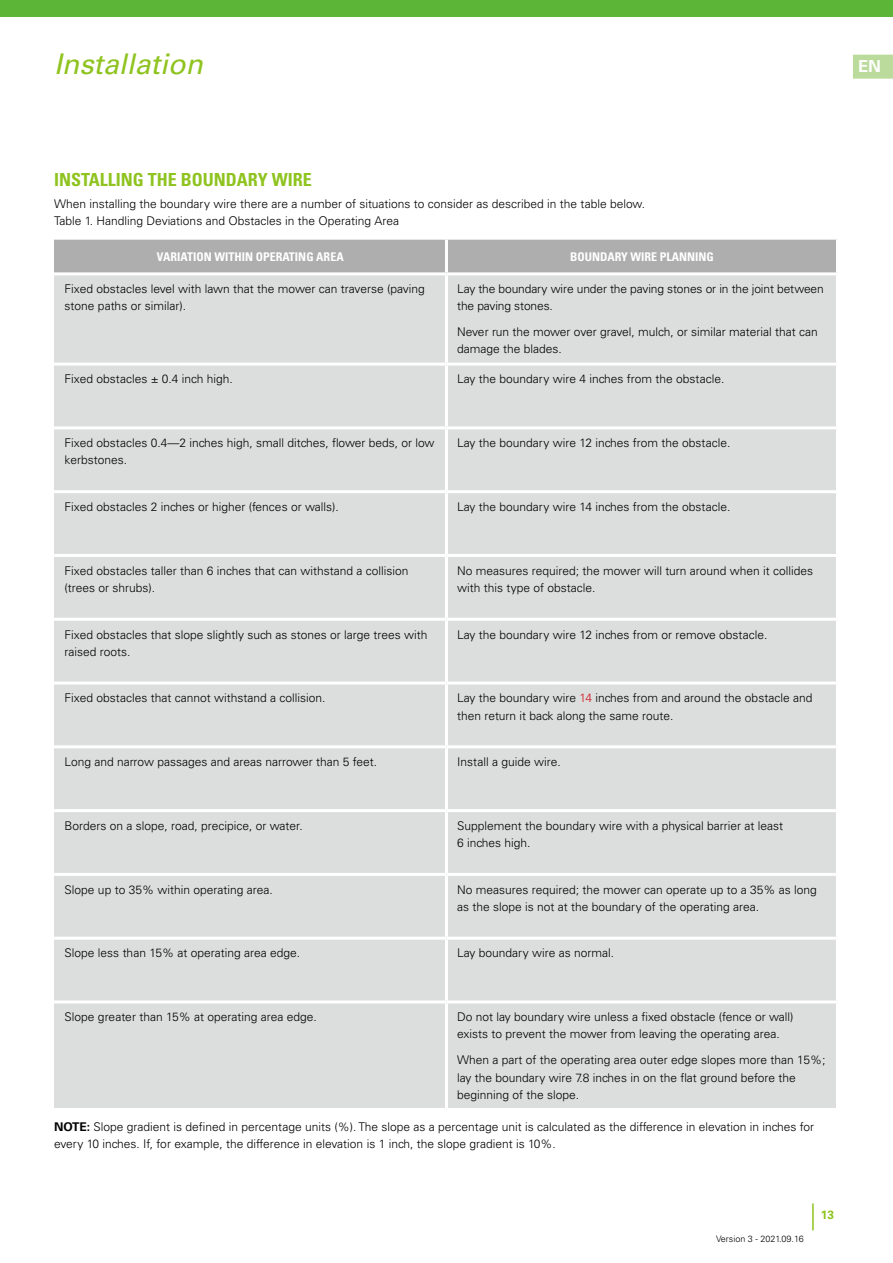
<style>
.page{position:relative;width:893px;height:1263px;background:#fff}
.page>*{position:absolute;margin:0;border:0;box-sizing:border-box;transform-origin:0 0}
.t1{font:italic 28.5px "Univers LT Std";color:#8fc31f}
.t2{font:700 condensed 18px "Univers LT Std";color:#8fc31f}
.t3{font:700 16.5px "Univers LT Std";color:#fff}
.t4{font:300 12px/17.2px "Univers LT Std";color:#000}
.t5{font:700 condensed 12px "Univers LT Std";color:#fff}
.t6{font:700 12px "Univers LT Std";color:#8fc31f}
.t7{font:300 9px "Univers LT Std";color:#000}
.s1{color:#d0121b}
.s2{font-weight:700}
</style>
<div class="page">
<div style="left:0;top:0;width:893px;height:17px;background:#5cb537"></div>
<hr style="left:812px;top:1203px;width:2px;height:27px;background:#8fc31f">
<svg style="left:853px;top:54px;width:40px;height:25px"></svg>
<div style="left:54px;top:240px;width:782px;height:32px;background:#aeaeaf"></div>
<div style="left:54px;top:275px;width:782px;height:833px;background:#dcdddd"></div>
<hr style="left:445px;top:240px;width:3px;height:32px;background:#fff">
<hr style="left:445px;top:275px;width:3px;height:88px;background:#fff">
<hr style="left:54px;top:363px;width:392px;height:3px;background:#fff">
<hr style="left:446px;top:363px;width:393px;height:3px;background:#fff">
<hr style="left:445px;top:366px;width:3px;height:60px;background:#fff">
<hr style="left:445px;top:429px;width:3px;height:61px;background:#fff">
<hr style="left:54px;top:490px;width:392px;height:3px;background:#fff">
<hr style="left:446px;top:490px;width:393px;height:3px;background:#fff">
<hr style="left:445px;top:493px;width:3px;height:61px;background:#fff">
<hr style="left:54px;top:554px;width:392px;height:3px;background:#fff">
<hr style="left:446px;top:554px;width:393px;height:3px;background:#fff">
<hr style="left:445px;top:557px;width:3px;height:61px;background:#fff">
<hr style="left:54px;top:618px;width:392px;height:3px;background:#fff">
<hr style="left:446px;top:618px;width:393px;height:3px;background:#fff">
<hr style="left:445px;top:621px;width:3px;height:60px;background:#fff">
<hr style="left:54px;top:681px;width:392px;height:3px;background:#fff">
<hr style="left:446px;top:681px;width:393px;height:3px;background:#fff">
<hr style="left:445px;top:684px;width:3px;height:61px;background:#fff">
<hr style="left:54px;top:745px;width:392px;height:3px;background:#fff">
<hr style="left:446px;top:745px;width:393px;height:3px;background:#fff">
<hr style="left:445px;top:748px;width:3px;height:61px;background:#fff">
<hr style="left:54px;top:809px;width:392px;height:3px;background:#fff">
<hr style="left:446px;top:809px;width:393px;height:3px;background:#fff">
<hr style="left:445px;top:812px;width:3px;height:61px;background:#fff">
<hr style="left:54px;top:873px;width:392px;height:3px;background:#fff">
<hr style="left:446px;top:873px;width:393px;height:3px;background:#fff">
<hr style="left:445px;top:876px;width:3px;height:61px;background:#fff">
<hr style="left:54px;top:937px;width:392px;height:3px;background:#fff">
<hr style="left:446px;top:937px;width:393px;height:3px;background:#fff">
<hr style="left:445px;top:940px;width:3px;height:60px;background:#fff">
<hr style="left:54px;top:1000px;width:392px;height:3px;background:#fff">
<hr style="left:446px;top:1000px;width:393px;height:3px;background:#fff">
<hr style="left:445px;top:1003px;width:3px;height:105px;background:#fff">
<hr style="left:54px;top:426px;width:392px;height:3px;background:#fff">
<hr style="left:446px;top:426px;width:393px;height:3px;background:#fff">
<h1 class="t1" style="left:54px;top:47px;width:150px">Installation</h1>
<h3 class="t3" style="left:858px;top:57px;width:24px">EN</h3>
<h2 class="t2" style="left:54px;top:169px;width:259px">INSTALLING THE BOUNDARY WIRE</h2>
<p class="t4" style="left:54px;top:195px;width:593px">When installing the boundary wire there are a number of situations to consider as described in the table below.<br>Table 1. Handling Deviations and Obstacles in the Operating Area</p>
<p class="t5" style="left:157px;top:249px;width:188px">VARIATION WITHIN OPERATING AREA</p>
<p class="t5" style="left:570px;top:249px;width:145px">BOUNDARY WIRE PLANNING</p>
<p class="t4" style="left:65px;top:280px;width:362px">Fixed obstacles level with lawn that the mower can traverse (paving stone paths or similar).</p>
<p class="t4" style="left:457px;top:280px;width:368px">Lay the boundary wire under the paving stones or in the joint between the paving stones.</p>
<p class="t4" style="left:457px;top:323px;width:362px">Never run the mower over gravel, mulch, or similar material that can damage the blades.</p>
<p class="t4" style="left:65px;top:371px;width:170px">Fixed obstacles ± 0.4 inch high.</p>
<p class="t4" style="left:457px;top:371px;width:269px">Lay the boundary wire 4 inches from the obstacle.</p>
<p class="t4" style="left:65px;top:434px;width:371px">Fixed obstacles 0.4—2 inches high, small ditches, flower beds, or low kerbstones.</p>
<p class="t4" style="left:457px;top:434px;width:275px">Lay the boundary wire 12 inches from the obstacle.</p>
<p class="t4" style="left:65px;top:498px;width:276px">Fixed obstacles 2 inches or higher (fences or walls).</p>
<p class="t4" style="left:457px;top:498px;width:275px">Lay the boundary wire 14 inches from the obstacle.</p>
<p class="t4" style="left:65px;top:562px;width:345px">Fixed obstacles taller than 6 inches that can withstand a collision (trees or shrubs).</p>
<p class="t4" style="left:457px;top:562px;width:357px">No measures required; the mower will turn around when it collides with this type of obstacle.</p>
<p class="t4" style="left:65px;top:626px;width:364px">Fixed obstacles that slope slightly such as stones or large trees with raised roots.</p>
<p class="t4" style="left:457px;top:626px;width:312px">Lay the boundary wire 12 inches from or remove obstacle.</p>
<p class="t4" style="left:65px;top:689px;width:262px">Fixed obstacles that cannot withstand a collision.</p>
<p class="t4" style="left:457px;top:689px;width:357px">Lay the boundary wire <span class="s1">14</span> inches from and around the obstacle and then return it back along the same route.</p>
<p class="t4" style="left:65px;top:753px;width:314px">Long and narrow passages and areas narrower than 5 feet.</p>
<p class="t4" style="left:457px;top:753px;width:105px">Install a guide wire.</p>
<p class="t4" style="left:65px;top:817px;width:240px">Borders on a slope, road, precipice, or water.</p>
<p class="t4" style="left:457px;top:817px;width:327px">Supplement the boundary wire with a physical barrier at least<br>6 inches high.</p>
<p class="t4" style="left:65px;top:881px;width:210px">Slope up to 35% within operating area.</p>
<p class="t4" style="left:457px;top:881px;width:361px">No measures required; the mower can operate up to a 35% as long as the slope is not at the boundary of the operating area.</p>
<p class="t4" style="left:65px;top:944px;width:237px">Slope less than 15% at operating area edge.</p>
<p class="t4" style="left:457px;top:944px;width:158px">Lay boundary wire as normal.</p>
<p class="t4" style="left:65px;top:1008px;width:254px">Slope greater than 15% at operating area edge.</p>
<p class="t4" style="left:457px;top:1008px;width:338px">Do not lay boundary wire unless a fixed obstacle (fence or wall) exists to prevent the mower from leaving the operating area.</p>
<p class="t4" style="left:457px;top:1051px;width:370px">When a part of the operating area outer edge slopes more than 15%; lay the boundary wire 7.8 inches in on the flat ground before the beginning of the slope.</p>
<p class="t4" style="left:54px;top:1118px;width:762px"><span class="s2">NOTE:</span> Slope gradient is defined in percentage units (%). The slope as a percentage unit is calculated as the difference in elevation in inches for every 10 inches. If, for example, the difference in elevation is 1 inch, the slope gradient is 10%.</p>
<p class="t7" style="left:716px;top:1234px;width:89px">Version 3 - 2021.09.16</p>
<p class="t6" style="left:821px;top:1208px;width:15px">13</p>
</div>
